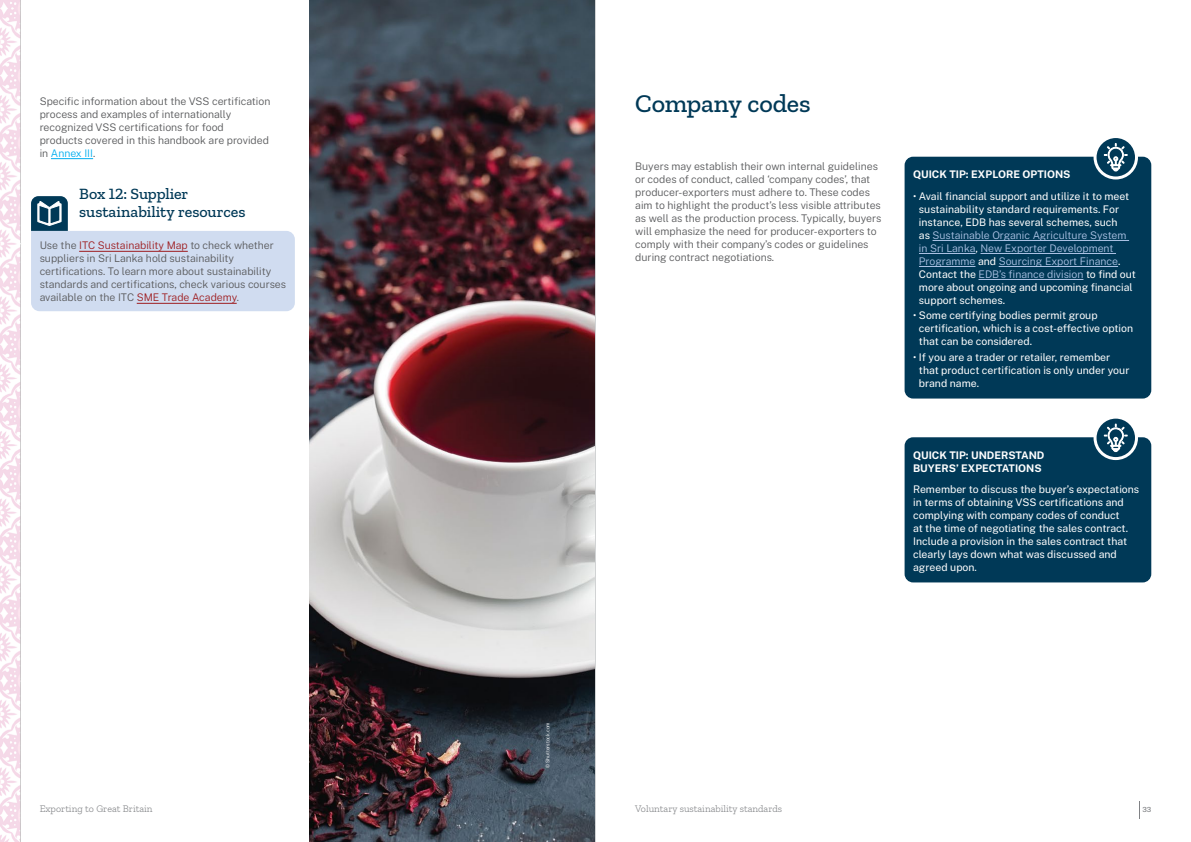
<style>
.page{position:relative;width:1191px;height:842px;background:#fff}
.page>*{position:absolute;margin:0;border:0;box-sizing:border-box;transform-origin:0 0}
.t1{font:500 26px "Zilla Slab";letter-spacing:-.01em;color:#003957}
.t2{font:500 16px/18px "Zilla Slab";letter-spacing:-.005em;color:#003957}
.t3{font:10.5px/13px "Public Sans";color:#fff}
.t4{font:300 10.5px/13px "Public Sans";color:#58595b}
.t5{font:700 10.5px/13px "Public Sans";color:#fff}
.t6{font:300 10px "Zilla Slab";color:#808285}
.t7{font:500 7px "Public Sans";color:#808285}
.t8{font:300 5px "Public Sans";letter-spacing:-.005em;color:#fff}
.s1{color:#00aeef}
.s2{color:#9e1d20}
.s3{font-weight:300;color:#aec4e6}
</style>
<div class="page">
<img style="left:0;top:0;width:286px;height:842px">
<div style="left:904px;top:437px;width:247px;height:145px;background:#003957;border-radius:9px"></div>
<svg style="left:1095px;top:417px;width:41px;height:42px"></svg>
<svg style="left:1104px;top:424px;width:23px;height:28px"></svg>
<div style="left:1093px;top:416px;width:45px;height:44px;border:3px solid #fff;border-radius:50%"></div>
<div style="left:904px;top:157px;width:247px;height:242px;background:#003957;border-radius:9px"></div>
<hr style="left:932px;top:240px;width:197px;height:1px;background:#aec4e6">
<hr style="left:919px;top:253px;width:56px;height:1px;background:#aec4e6">
<hr style="left:980px;top:253px;width:136px;height:1px;background:#aec4e6">
<hr style="left:919px;top:266px;width:56px;height:1px;background:#aec4e6">
<hr style="left:998px;top:266px;width:120px;height:1px;background:#aec4e6">
<hr style="left:978px;top:279px;width:105px;height:1px;background:#aec4e6">
<svg style="left:1095px;top:137px;width:41px;height:41px"></svg>
<svg style="left:1104px;top:143px;width:23px;height:28px"></svg>
<div style="left:1093px;top:135px;width:45px;height:44px;border:3px solid #fff;border-radius:50%"></div>
<hr style="left:51px;top:158px;width:42px;height:1px;background:#00aeef">
<svg style="left:31px;top:196px;width:264px;height:115px"></svg>
<svg style="left:1139px;top:801px;width:1px;height:17px"></svg>
<img style="left:309px;top:0;width:286px;height:842px">
<hr style="left:595px;top:0;width:1px;height:842px;background:#d1d3d4">
<p class="t4" style="left:40px;top:94px;width:232px">Specific information about the VSS certification process and examples of internationally recognized VSS certifications for food<br>products covered in this handbook are provided in <span class="s1">Annex III</span>.</p>
<h2 class="t2" style="left:79px;top:185px;width:168px">Box 12: Supplier sustainability resources</h2>
<p class="t4" style="left:40px;top:239px;width:248px">Use the <span class="s2">ITC Sustainability Map</span> to check whether suppliers in Sri Lanka hold sustainability certifications. To learn more about sustainability standards and certifications, check various courses available on the ITC <span class="s2">SME Trade Academy</span>.</p>
<p class="t8" style="left:544px;top:768px;width:47px;rotate:-90deg">© Shutterstock.com</p>
<h1 class="t1" style="left:635px;top:89px;width:177px">Company codes</h1>
<p class="t4" style="left:635px;top:159px;width:248px">Buyers may establish their own internal guidelines or codes of conduct, called ‘company codes’, that producer-exporters must adhere to. These codes aim to highlight the product’s less visible attributes as well as the production process. Typically, buyers will emphasize the need for producer-exporters to comply with their company’s codes or guidelines during contract negotiations.</p>
<p class="t5" style="left:913px;top:167px;width:159px">QUICK TIP: EXPLORE OPTIONS</p>
<p class="t3" style="left:919px;top:189px;width:218px;text-indent:-6px">• Avail financial support and utilize it to meet sustainability standard requirements. For instance, EDB has several schemes, such<br>as <span class="s3">Sustainable Organic Agriculture System in Sri Lanka</span>, <span class="s3">New Exporter Development Programme</span> and <span class="s3">Sourcing Export Finance</span>.<br>Contact the <span class="s3">EDB’s finance division</span> to find out more about ongoing and upcoming financial support schemes.</p>
<p class="t3" style="left:919px;top:309px;width:216px;text-indent:-6px">• Some certifying bodies permit group certification, which is a cost-effective option that can be considered.</p>
<p class="t3" style="left:919px;top:350px;width:212px;text-indent:-6px">• If you are a trader or retailer, remember that product certification is only under your brand name.</p>
<p class="t5" style="left:913px;top:448px;width:133px">QUICK TIP: UNDERSTAND<br>BUYERS’ EXPECTATIONS</p>
<p class="t3" style="left:913px;top:482px;width:228px">Remember to discuss the buyer’s expectations in terms of obtaining VSS certifications and complying with company codes of conduct<br>at the time of negotiating the sales contract.<br>Include a provision in the sales contract that clearly lays down what was discussed and agreed upon.</p>
<p class="t6" style="left:40px;top:803px;width:114px">Exporting to Great Britain</p>
<p class="t6" style="left:635px;top:803px;width:149px">Voluntary sustainability standards</p>
<p class="t7" style="left:1142px;top:805px;width:10px">33</p>
</div>
